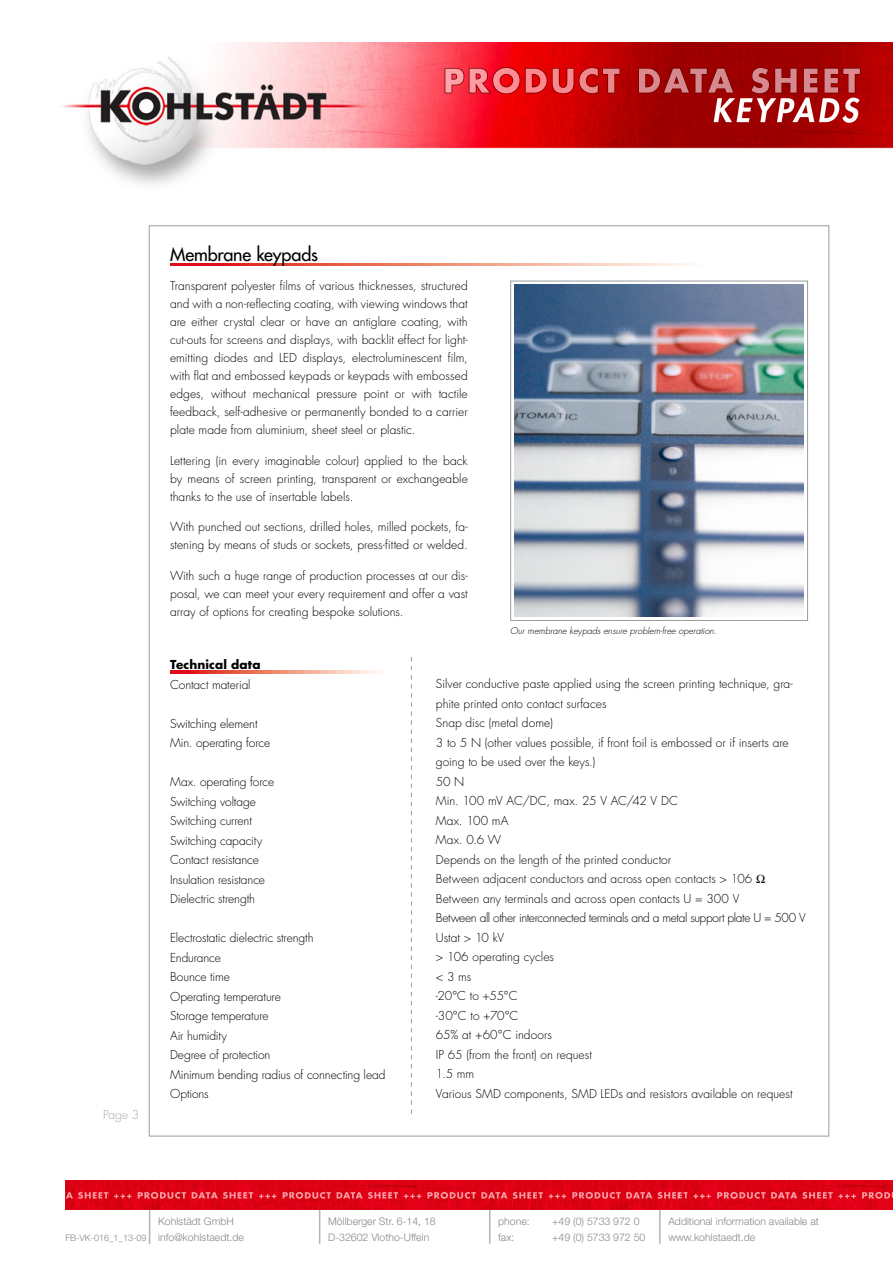
<style>
.page{position:relative;width:893px;height:1263px;background:#fff}
.page>*{position:absolute;margin:0;border:0;box-sizing:border-box;transform-origin:0 0}
.t1{font:18px "Futura";letter-spacing:-.01em;color:#000}
.t2{font:300 12px/19.5px "Futura";color:#000}
.t3{font:700 12px "Futura";letter-spacing:.01em;color:#000}
.t4{font:300 12px "Futura";color:#a3aba1}
.t5{font:300 10.5px/16.5px "Helvetica Neue";color:#868889}
.t6{font:italic 300 9px "Futura";color:#000}
.t7{font:300 9px "Helvetica Neue";color:#868889}
</style>
<div class="page">
<svg style="left:411px;top:657px;width:1px;height:457px"></svg>
<svg style="left:170px;top:264px;width:521px;height:2px"></svg>
<svg style="left:170px;top:671px;width:242px;height:2px"></svg>
<div style="left:510px;top:281px;width:298px;height:340px;border:1px solid #9b9d9f"></div>
<img style="left:514px;top:285px;width:290px;height:332px">
<img style="left:62px;top:43px;width:831px;height:142px">
<img style="left:492px;top:67px;width:278px;height:27px">
<img style="left:493px;top:68px;width:355px;height:25px">
<img style="left:714px;top:98px;width:146px;height:25px">
<hr style="left:149px;top:1210px;width:1px;height:34px;background:#b1b3b5">
<hr style="left:319px;top:1210px;width:1px;height:34px;background:#b1b3b5">
<hr style="left:489px;top:1210px;width:1px;height:34px;background:#b1b3b5">
<hr style="left:659px;top:1210px;width:2px;height:34px;background:#b1b3b5">
<img style="left:65px;top:1180px;width:828px;height:30px">
<img style="left:78px;top:1192px;width:135px;height:7px">
<img style="left:296px;top:1192px;width:152px;height:7px">
<img style="left:514px;top:1192px;width:148px;height:7px">
<svg style="left:678px;top:1192px;width:9px;height:6px"></svg>
<img style="left:693px;top:1194px;width:18px;height:4px">
<img style="left:730px;top:1192px;width:153px;height:7px">
<h1 class="t1" style="left:170px;top:243px;width:149px">Membrane keypads</h1>
<p class="t4" style="left:103px;top:1106px;width:38px">Page 3</p>
<p class="t2" style="left:170px;top:277px;width:299px;line-height:18px;text-align:justify">Transparent polyester films of various thicknesses, structured and with a non-reflecting coating, with viewing windows that are either crystal clear or have an antiglare coating, with cut-outs for screens and displays, with backlit effect for light&shy;emitting diodes and LED displays, electroluminescent film, with flat and embossed keypads or keypads with embossed edges, without mechanical pressure point or with tactile feedback, self-adhesive or permanently bonded to a carrier plate made from aluminium, sheet steel or plastic.</p>
<p class="t2" style="left:170px;top:451px;width:299px;line-height:18px;text-align:justify">Lettering (in every imaginable colour) applied to the back by means of screen printing, transparent or exchangeable thanks to the use of insertable labels.</p>
<p class="t2" style="left:170px;top:518px;width:299px;line-height:18px">With punched out sections, drilled holes, milled pockets, fa&shy;stening by means of studs or sockets, press-fitted or welded.</p>
<p class="t2" style="left:170px;top:567px;width:299px;line-height:18px;text-align:justify">With such a huge range of production processes at our dis&shy;posal, we can meet your every requirement and offer a vast array of options for creating bespoke solutions.</p>
<p class="t3" style="left:170px;top:656px;width:92px">Technical data</p>
<p class="t2" style="left:170px;top:674px;width:82px">Contact material</p>
<p class="t2" style="left:170px;top:713px;width:102px">Switching element<br>Min. operating force</p>
<p class="t2" style="left:170px;top:772px;width:106px">Max. operating force<br>Switching voltage<br>Switching current<br>Switching capacity<br>Contact resistance<br>Insulation resistance<br>Dielectric strength</p>
<p class="t2" style="left:170px;top:928px;width:217px">Electrostatic dielectric strength<br>Endurance<br>Bounce time<br>Operating temperature<br>Storage temperature<br>Air humidity<br>Degree of protection<br>Minimum bending radius of connecting lead<br>Options</p>
<p class="t6" style="left:510px;top:625px;width:208px">Our membrane keypads ensure problem-free operation.</p>
<p class="t2" style="left:436px;top:674px;width:371px">Silver conductive paste applied using the screen printing technique, gra&shy;phite printed onto contact surfaces<br>Snap disc (metal dome)<br>3 to 5 N (other values possible, if front foil is embossed or if inserts are going to be used over the keys.)<br>50 N<br>Min. 100 mV AC/DC, max. 25 V AC/42 V DC<br>Max. 100 mA<br>Max. 0.6 W<br>Depends on the length of the printed conductor<br>Between adjacent conductors and across open contacts &gt; 106 Ω Between any terminals and across open contacts U = 300 V<br>Between all other interconnected terminals and a metal support plate U = 500 V Ustat &gt; 10 kV<br>&gt; 106 operating cycles<br>&lt; 3 ms<br>-20°C to +55°C<br>-30°C to +70°C<br>65% at +60°C indoors<br>IP 65 (from the front) on request<br>1.5 mm<br>Various SMD components, SMD LEDs and resistors available on request</p>
<p class="t5" style="left:158px;top:1212px;width:87px">Kohlstädt GmbH info@kohlstaedt.de</p>
<p class="t5" style="left:328px;top:1212px;width:109px">Möllberger Str. 6-14, 18<br>D-32602 Vlotho-Uffeln</p>
<p class="t5" style="left:498px;top:1212px;width:33px">phone:</p>
<p class="t5" style="left:552px;top:1212px;width:89px">+49 (0) 5733 972 0</p>
<p class="t5" style="left:668px;top:1212px;width:152px">Additional information available at</p>
<p class="t5" style="left:498px;top:1229px;width:18px">fax:</p>
<p class="t5" style="left:552px;top:1229px;width:95px">+49 (0) 5733 972 50</p>
<p class="t7" style="left:65px;top:1232px;width:83px">FB-VK-016_1_13-09</p>
<p class="t5" style="left:668px;top:1229px;width:88px">www.kohlstaedt.de</p>
</div>
